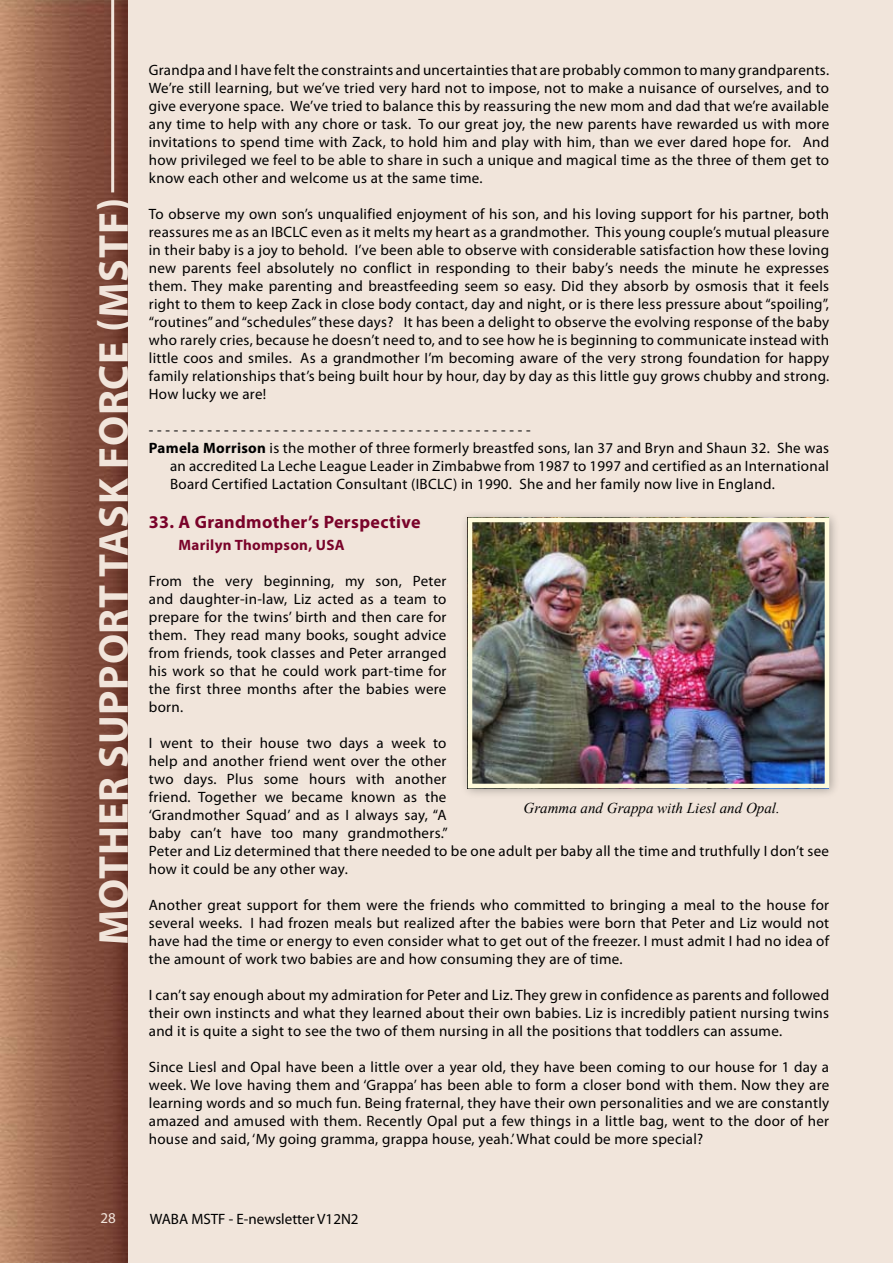
<style>
.page{position:relative;width:893px;height:1263px;background:#f1e5db}
.page>*{position:absolute;margin:0;border:0;box-sizing:border-box;transform-origin:0 0}
.t1{font:700 42px "Myriad Pro";letter-spacing:.02em;color:#f1e5db}
.t2{font:700 18px "Myriad Pro";letter-spacing:.02em;color:#7a032a}
.t3{font:15px/18px "Myriad Pro";letter-spacing:.02em;color:#000;text-align:justify}
.t4{font:italic 15px "Times New Roman";color:#000}
.t5{font:15px "Myriad Pro";color:#000}
.t6{font:700 15px "Myriad Pro";letter-spacing:.02em;color:#7a032a}
.t7{font:15px "Myriad Pro";color:#f1e5db}
.s1{font-weight:700}
</style>
<div class="page">
<img style="left:0;top:0;width:127px;height:1263px">
<hr style="left:111px;top:0;width:3px;height:192px;background:#f1e5db">
<div style="left:459px;top:509px;width:382px;height:292px;background:#000;opacity:.3"></div>
<img style="left:473px;top:523px;width:351px;height:260px">
<div style="left:468px;top:518px;width:361px;height:270px;border:4px solid #fffbdb"></div>
<h1 class="t1" style="left:86px;top:945px;width:749px;rotate:-90deg">Mother Support Task Force (MSTF)</h1>
<p class="t3" style="left:149px;top:61px;width:682px">Grandpa and I have felt the constraints and uncertainties that are probably common to many grandparents.<br>We’re still learning, but we’ve tried very hard not to impose, not to make a nuisance of ourselves, and to give everyone space. We’ve tried to balance this by reassuring the new mom and dad that we’re available any time to help with any chore or task. To our great joy, the new parents have rewarded us with more invitations to spend time with Zack, to hold him and play with him, than we ever dared hope for. And how privileged we feel to be able to share in such a unique and magical time as the three of them get to know each other and welcome us at the same time.</p>
<p class="t3" style="left:149px;top:205px;width:682px">To observe my own son’s unqualified enjoyment of his son, and his loving support for his partner, both reassures me as an IBCLC even as it melts my heart as a grandmother. This young couple’s mutual pleasure in their baby is a joy to behold. I’ve been able to observe with considerable satisfaction how these loving new parents feel absolutely no conflict in responding to their baby’s needs the minute he expresses them. They make parenting and breastfeeding seem so easy. Did they absorb by osmosis that it feels right to them to keep Zack in close body contact, day and night, or is there less pressure about “spoiling”, “routines” and “schedules” these days? It has been a delight to observe the evolving response of the baby who rarely cries, because he doesn’t need to, and to see how he is beginning to communicate instead with little coos and smiles. As a grandmother I’m becoming aware of the very strong foundation for happy family relationships that’s being built hour by hour, day by day as this little guy grows chubby and strong.<br>How lucky we are!</p>
<p class="t3" style="left:149px;top:421px;width:383px">- - - - - - - - - - - - - - - - - - - - - - - - - - - - - - - - - - - - - - - - - - - - - -</p>
<p class="t3" style="left:149px;top:439px;width:682px"><span class="s1">Pamela Morrison</span> is the mother of three formerly breastfed sons, Ian 37 and Bryn and Shaun 32. She was</p>
<p class="t3" style="left:170px;top:457px;width:660px">an accredited La Leche League Leader in Zimbabwe from 1987 to 1997 and certified as an International</p>
<p class="t3" style="left:170px;top:475px;width:606px">Board Certified Lactation Consultant (IBCLC) in 1990. She and her family now live in England.</p>
<p class="t2" style="left:149px;top:510px;width:273px">33. A Grandmother’s Perspective</p>
<p class="t6" style="left:179px;top:535px;width:167px">Marilyn Thompson, USA</p>
<p class="t3" style="left:149px;top:571px;width:299px">From the very beginning, my son, Peter and daughter-in-law, Liz acted as a team to prepare for the twins’ birth and then care for them. They read many books, sought advice from friends, took classes and Peter arranged his work so that he could work part-time for the first three months after the babies were born.</p>
<p class="t3" style="left:149px;top:733px;width:682px;text-align:left">I went to their house two days a week to<br>help and another friend went over the other<br>two days. Plus some hours with another<br>friend. Together we became known as the<br>‘Grandmother Squad’ and as I always say, “A<br>baby can’t have too many grandmothers.”<br>Peter and Liz determined that there needed to be one adult per baby all the time and truthfully I don’t see how it could be any other way.</p>
<p class="t3" style="left:149px;top:895px;width:682px">Another great support for them were the friends who committed to bringing a meal to the house for several weeks. I had frozen meals but realized after the babies were born that Peter and Liz would not have had the time or energy to even consider what to get out of the freezer. I must admit I had no idea of the amount of work two babies are and how consuming they are of time.</p>
<p class="t3" style="left:149px;top:985px;width:682px">I can’t say enough about my admiration for Peter and Liz. They grew in confidence as parents and followed their own instincts and what they learned about their own babies. Liz is incredibly patient nursing twins and it is quite a sight to see the two of them nursing in all the positions that toddlers can assume.</p>
<p class="t3" style="left:149px;top:1057px;width:682px">Since Liesl and Opal have been a little over a year old, they have been coming to our house for 1 day a week. We love having them and ‘Grappa’ has been able to form a closer bond with them. Now they are learning words and so much fun. Being fraternal, they have their own personalities and we are constantly amazed and amused with them. Recently Opal put a few things in a little bag, went to the door of her house and said, ‘My going gramma, grappa house, yeah.’ What could be more special?</p>
<p class="t4" style="left:523px;top:798px;width:258px">Gramma and Grappa with Liesl and Opal.</p>
<p class="t7" style="left:100px;top:1209px;width:17px">28</p>
<p class="t5" style="left:150px;top:1209px;width:210px">WABA MSTF - E-newsletter V12N2</p>
</div>
